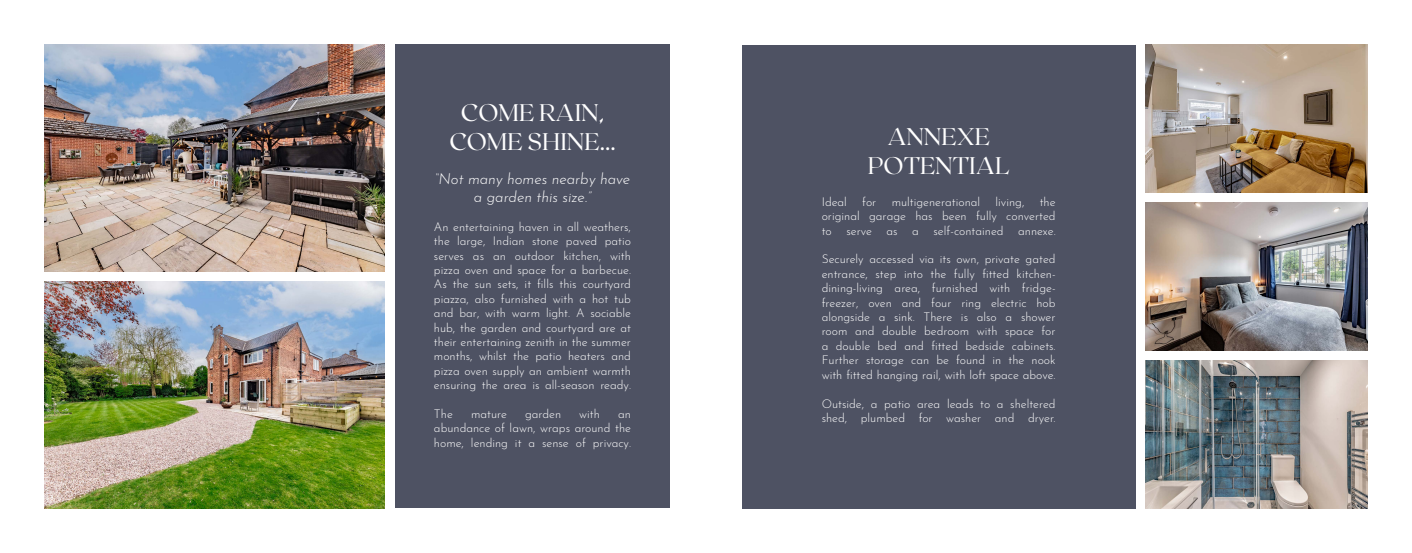
<style>
.page{position:relative;width:1412px;height:553px;background:#fff}
.page>*{position:absolute;margin:0;border:0;box-sizing:border-box;transform-origin:0 0}
.t1{font:300 24px "Roxborough CF";color:#fff}
.t2{font:italic 300 15px/18px "Josefin Sans";color:#fff;text-align:center}
.t3{font:300 12px/14.4px "Josefin Sans";color:#fff;text-align:justify}
</style>
<div class="page">
<div style="left:395px;top:45px;width:275px;height:463px;background:#4e5263"></div>
<div style="left:742px;top:45px;width:393px;height:463px;background:#4e5263"></div>
<img style="left:45px;top:45px;width:340px;height:226px">
<img style="left:45px;top:282px;width:340px;height:226px">
<img style="left:1145px;top:45px;width:222px;height:147px">
<img style="left:1145px;top:203px;width:222px;height:147px">
<img style="left:1145px;top:360px;width:222px;height:148px">
<p class="t1" style="left:461px;top:97px;width:144px">COME RAIN,</p>
<p class="t1" style="left:449px;top:126px;width:168px">COME SHINE...</p>
<p class="t1" style="left:887px;top:121px;width:104px">ANNEXE</p>
<p class="t1" style="left:868px;top:150px;width:143px">POTENTIAL</p>
<p class="t3" style="left:822px;top:193px;width:27px">Ideal</p>
<p class="t3" style="left:862px;top:193px;width:16px">for</p>
<p class="t3" style="left:891px;top:193px;width:90px">multigenerational</p>
<p class="t3" style="left:995px;top:193px;width:30px">living,</p>
<p class="t2" style="left:435px;top:168px;width:197px">“Not many homes nearby have a garden this size.”</p>
<p class="t3" style="left:434px;top:218px;width:199px">An entertaining haven in all weathers, the large, Indian stone paved patio serves as an outdoor kitchen, with pizza oven and space for a barbecue.<br>As the sun sets, it fills this courtyard piazza, also furnished with a hot tub and bar, with warm light. A sociable hub, the garden and courtyard are at their entertaining zenith in the summer months, whilst the patio heaters and pizza oven supply an ambient warmth ensuring the area is all-season ready.</p>
<p class="t3" style="left:434px;top:405px;width:20px">The</p>
<p class="t3" style="left:471px;top:405px;width:37px">mature</p>
<p class="t3" style="left:525px;top:405px;width:38px">garden</p>
<p class="t3" style="left:579px;top:405px;width:22px">with</p>
<p class="t3" style="left:822px;top:193px;width:235px;text-indent:218px">the original garage has been fully converted to serve as a self-contained annexe.</p>
<p class="t3" style="left:822px;top:251px;width:235px">Securely accessed via its own, private gated entrance, step into the fully fitted kitchen&shy;dining-living area, furnished with fridge&shy;freezer, oven and four ring electric hob alongside a sink. There is also a shower room and double bedroom with space for a double bed and fitted bedside cabinets.<br>Further storage can be found in the nook with fitted hanging rail, with loft space above.</p>
<p class="t3" style="left:822px;top:395px;width:235px">Outside, a patio area leads to a sheltered shed, plumbed for washer and dryer.</p>
<p class="t3" style="left:434px;top:405px;width:199px;text-indent:184px">an abundance of lawn, wraps around the home, lending it a sense of privacy.</p>
</div>
